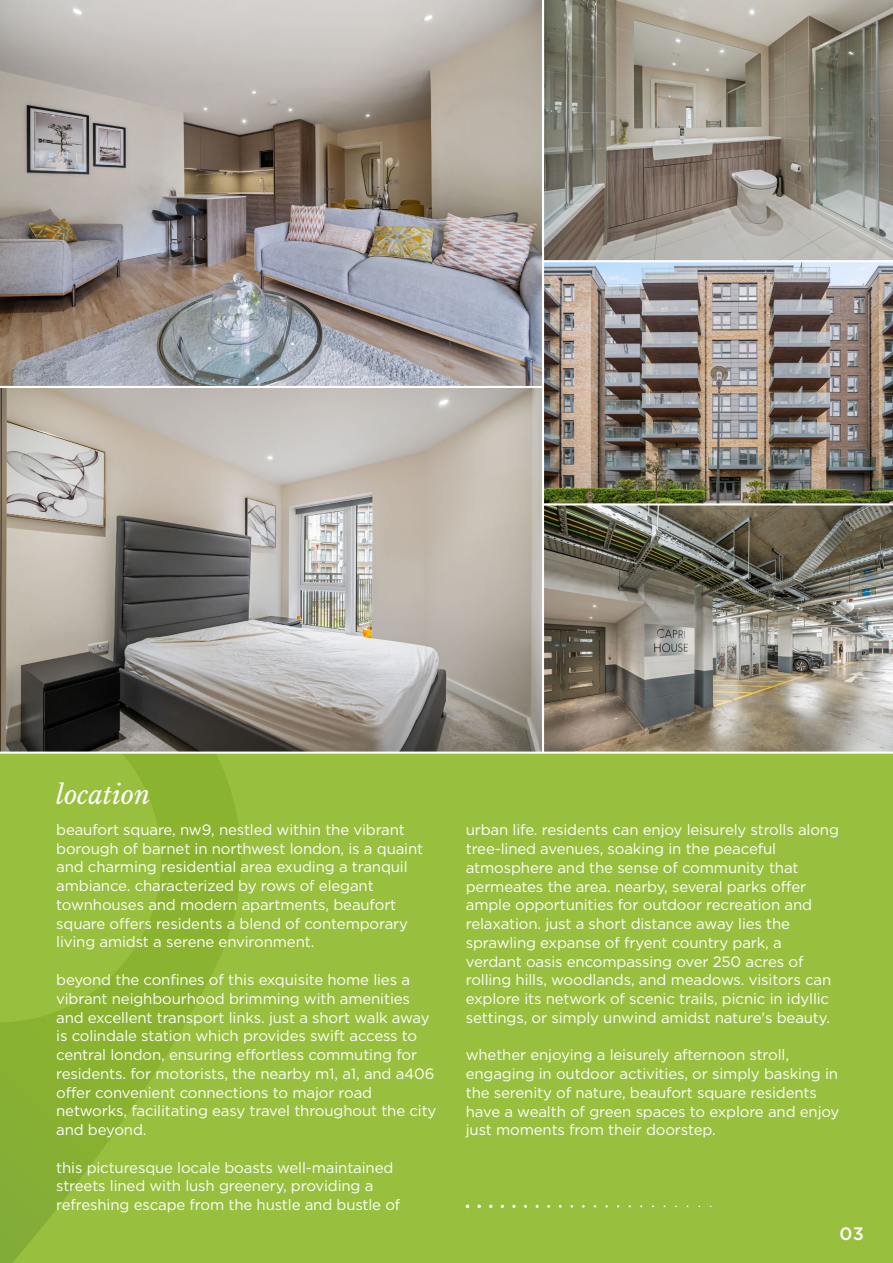
<style>
.page{position:relative;width:893px;height:1263px;background:#fff}
.page>*{position:absolute;margin:0;border:0;box-sizing:border-box;transform-origin:0 0}
.t1{font:italic 25.5px "Libre Baskerville";letter-spacing:-.005em;color:#fff}
.t2{font:500 18px "Gotham";color:#fff}
.t3{font:15px/18.8px "Homepage Baukasten";letter-spacing:-.01em;color:#fff}
</style>
<div class="page">
<div style="left:0;top:529px;width:893px;height:734px;background:#98bf3d"></div>
<svg style="left:0;top:754px;width:241px;height:509px"></svg>
<img style="left:0;top:0;width:542px;height:751px">
<img style="left:544px;top:0;width:349px;height:503px">
<img style="left:544px;top:506px;width:349px;height:245px">
<hr style="left:0;top:386px;width:543px;height:2px;background:#fff">
<hr style="left:542px;top:0;width:2px;height:753px;background:#fff">
<hr style="left:0;top:751px;width:893px;height:3px;background:#fff">
<svg style="left:466px;top:1204px;width:3px;height:4px"></svg>
<svg style="left:477px;top:1204px;width:4px;height:4px"></svg>
<hr style="left:543px;top:260px;width:350px;height:2px;background:#fff">
<h1 class="t1" style="left:56px;top:780px;width:95px">location</h1>
<p class="t3" style="left:56px;top:820px;width:369px">beaufort square, nw9, nestled within the vibrant borough of barnet in northwest london, is a quaint and charming residential area exuding a tranquil ambiance. characterized by rows of elegant townhouses and modern apartments, beaufort square offers residents a blend of contemporary living amidst a serene environment.</p>
<p class="t3" style="left:56px;top:970px;width:382px">beyond the confines of this exquisite home lies a vibrant neighbourhood brimming with amenities and excellent transport links. just a short walk away is colindale station which provides swift access to central london, ensuring effortless commuting for residents. for motorists, the nearby m1, a1, and a406 offer convenient connections to major road networks, facilitating easy travel throughout the city and beyond.</p>
<p class="t3" style="left:56px;top:1157px;width:346px">this picturesque locale boasts well-maintained streets lined with lush greenery, providing a refreshing escape from the hustle and bustle of</p>
<p class="t3" style="left:466px;top:820px;width:375px">urban life. residents can enjoy leisurely strolls along tree-lined avenues, soaking in the peaceful atmosphere and the sense of community that permeates the area. nearby, several parks offer ample opportunities for outdoor recreation and relaxation. just a short distance away lies the sprawling expanse of fryent country park, a verdant oasis encompassing over 250 acres of rolling hills, woodlands, and meadows. visitors can explore its network of scenic trails, picnic in idyllic settings, or simply unwind amidst nature's beauty.</p>
<p class="t3" style="left:466px;top:1045px;width:375px">whether enjoying a leisurely afternoon stroll, engaging in outdoor activities, or simply basking in the serenity of nature, beaufort square residents have a wealth of green spaces to explore and enjoy just moments from their doorstep.</p>
<p class="t2" style="left:839px;top:1223px;width:26px">03</p>
</div>
